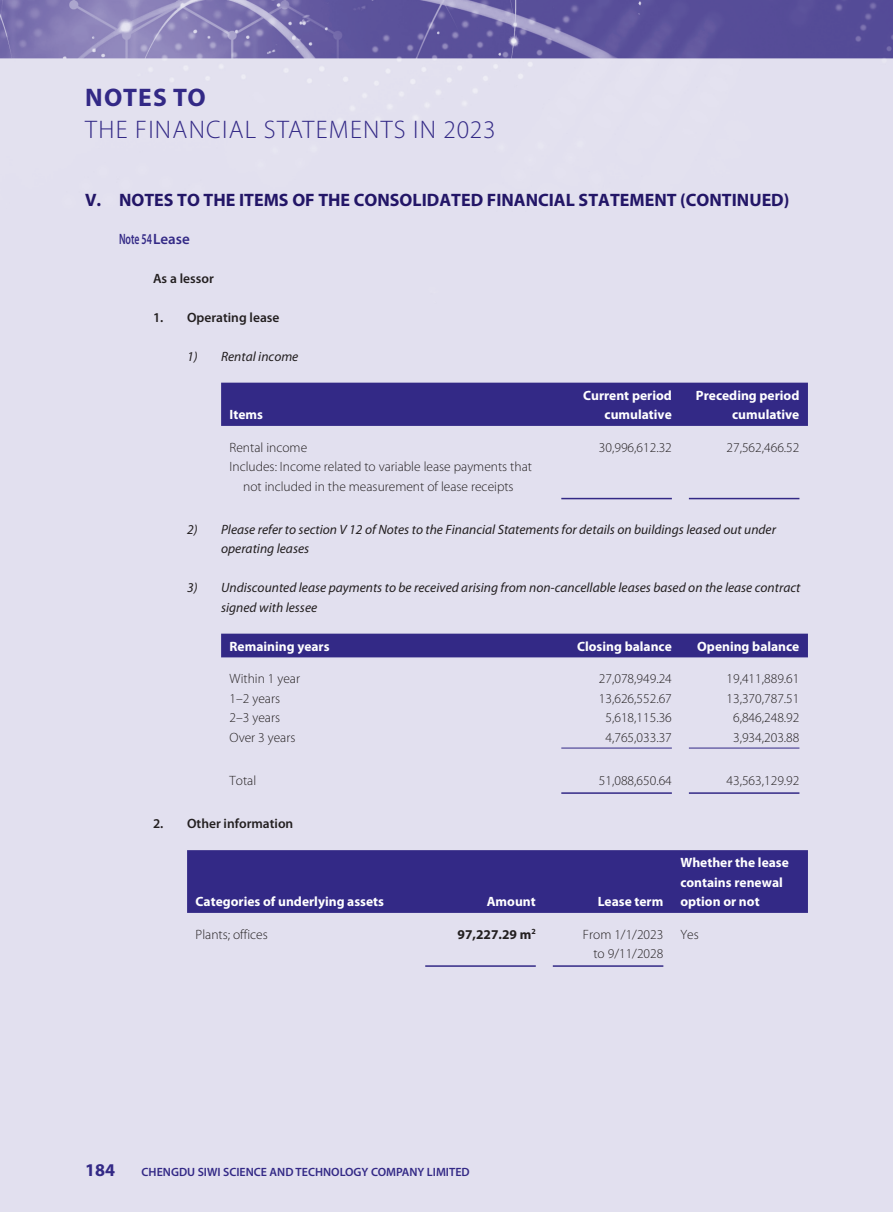
<style>
.page{position:relative;width:893px;height:1212px;background:#e2e0ef}
.page>*{position:absolute;margin:0;border:0;box-sizing:border-box;transform-origin:0 0}
.t1{font:300 25.5px "Myriad Pro";letter-spacing:.05em;color:#332986}
.t2{font:700 25.5px "Myriad Pro";letter-spacing:.05em;color:#332986}
._01_H1{font:700 18px "Myriad Pro";color:#231667}
.t3{font:700 18px "Myriad Pro";color:#332986}
._02_H2{font:600 15px "Myriad Pro";color:#332986;scale:.65 1}
._50_Table_txt{font:300 13.5px "Myriad Pro";color:#231f20}
._04_H4{font:italic 13.5px/19.5px "Myriad Pro";color:#231f20}
._50_Table_txt-2{font:700 13.5px "Myriad Pro";color:#fff}
._03_H3{font:600 13.5px "Myriad Pro";color:#231f20}
._50_Table_txt-3{font:700 13.5px "Myriad Pro";color:#231f20}
.t4{font:600 12px "Myriad Pro";color:#332986}
</style>
<div class="page">
<div style="left:221px;top:383px;width:587px;height:43px;background:#332986"></div>
<hr style="left:561px;top:498px;width:111px;height:1px;background:#332986">
<hr style="left:689px;top:498px;width:110px;height:1px;background:#332986">
<div style="left:221px;top:634px;width:587px;height:23px;background:#332986"></div>
<hr style="left:561px;top:748px;width:111px;height:1px;background:#332986">
<hr style="left:689px;top:748px;width:110px;height:1px;background:#332986">
<hr style="left:561px;top:792px;width:111px;height:2px;background:#332986">
<hr style="left:689px;top:792px;width:110px;height:2px;background:#332986">
<div style="left:187px;top:850px;width:621px;height:63px;background:#332986"></div>
<hr style="left:425px;top:965px;width:111px;height:2px;background:#332986">
<hr style="left:553px;top:965px;width:110px;height:2px;background:#332986">
<h1 class="t2" style="left:85px;top:81px;width:122px">NOTES TO</h1>
<h1 class="t1" style="left:85px;top:114px;width:412px">THE FINANCIAL STATEMENTS IN 2023</h1>
<p class="_01_H1" style="left:85px;top:189px;width:706px">V. NOTES TO THE ITEMS OF THE CONSOLIDATED FINANCIAL STATEMENT (CONTINUED)</p>
<p class="_02_H2" style="left:119px;top:229px;width:110px">Note 54Lease</p>
<p class="_03_H3" style="left:153px;top:270px;width:62px">As a lessor</p>
<p class="_03_H3" style="left:153px;top:309px;width:128px">1. Operating lease</p>
<p class="_04_H4" style="left:187px;top:346px;width:113px">1) Rental income</p>
<p class="_50_Table_txt-2" style="left:230px;top:406px;width:35px">Items</p>
<p class="_50_Table_txt-2" style="left:583px;top:387px;width:90px">Current period</p>
<p class="_50_Table_txt-2" style="left:605px;top:406px;width:69px">cumulative</p>
<p class="_50_Table_txt-2" style="left:696px;top:387px;width:105px">Preceding period</p>
<p class="_50_Table_txt-2" style="left:732px;top:406px;width:69px">cumulative</p>
<p class="_50_Table_txt" style="left:230px;top:439px;width:79px">Rental income</p>
<p class="_50_Table_txt" style="left:599px;top:439px;width:74px">30,996,612.32</p>
<p class="_50_Table_txt" style="left:726px;top:439px;width:74px">27,562,466.52</p>
<p class="_50_Table_txt" style="left:230px;top:459px;width:304px">Includes: Income related to variable lease payments that</p>
<p class="_50_Table_txt" style="left:243px;top:478px;width:272px">not included in the measurement of lease receipts</p>
<p class="_04_H4" style="left:221px;top:519px;width:556px;text-indent:-34px">2) Please refer to section V 12 of Notes to the Financial Statements for details on buildings leased out under operating leases</p>
<p class="_04_H4" style="left:221px;top:578px;width:581px;text-indent:-34px">3) Undiscounted lease payments to be received arising from non-cancellable leases based on the lease contract signed with lessee</p>
<p class="_50_Table_txt-2" style="left:230px;top:637px;width:102px">Remaining years</p>
<p class="_50_Table_txt-2" style="left:577px;top:637px;width:96px">Closing balance</p>
<p class="_50_Table_txt-2" style="left:697px;top:637px;width:104px">Opening balance</p>
<p class="_50_Table_txt" style="left:230px;top:670px;width:72px">Within 1 year</p>
<p class="_50_Table_txt" style="left:599px;top:670px;width:74px">27,078,949.24</p>
<p class="_50_Table_txt" style="left:726px;top:670px;width:74px">19,411,889.61</p>
<p class="_50_Table_txt" style="left:230px;top:690px;width:52px">1–2 years</p>
<p class="_50_Table_txt" style="left:599px;top:690px;width:74px">13,626,552.67</p>
<p class="_50_Table_txt" style="left:726px;top:690px;width:74px">13,370,787.51</p>
<p class="_50_Table_txt" style="left:230px;top:709px;width:52px">2–3 years</p>
<p class="_50_Table_txt" style="left:605px;top:709px;width:68px">5,618,115.36</p>
<p class="_50_Table_txt" style="left:733px;top:709px;width:68px">6,846,248.92</p>
<p class="_50_Table_txt" style="left:230px;top:729px;width:67px">Over 3 years</p>
<p class="_50_Table_txt" style="left:605px;top:729px;width:68px">4,765,033.37</p>
<p class="_50_Table_txt" style="left:733px;top:729px;width:68px">3,934,203.88</p>
<p class="_50_Table_txt" style="left:230px;top:772px;width:28px">Total</p>
<p class="_50_Table_txt" style="left:599px;top:772px;width:74px">51,088,650.64</p>
<p class="_50_Table_txt" style="left:726px;top:772px;width:74px">43,563,129.92</p>
<p class="_03_H3" style="left:153px;top:815px;width:142px">2. Other information</p>
<p class="_50_Table_txt-2" style="left:196px;top:893px;width:190px">Categories of underlying assets</p>
<p class="_50_Table_txt-2" style="left:487px;top:893px;width:50px">Amount</p>
<p class="_50_Table_txt-2" style="left:598px;top:893px;width:67px">Lease term</p>
<p class="_50_Table_txt" style="left:196px;top:926px;width:74px">Plants; offices</p>
<p class="_50_Table_txt-3" style="left:458px;top:925px;width:80px">97,227.29 m<sup>2</sup></p>
<p class="_50_Table_txt" style="left:583px;top:926px;width:82px">From 1/1/2023</p>
<p class="_50_Table_txt" style="left:593px;top:945px;width:71px">to 9/11/2028</p>
<p class="_50_Table_txt-2" style="left:680px;top:854px;width:110px">Whether the lease</p>
<p class="_50_Table_txt-2" style="left:680px;top:873px;width:104px">contains renewal</p>
<p class="_50_Table_txt-2" style="left:680px;top:893px;width:81px">option or not</p>
<p class="_50_Table_txt" style="left:680px;top:926px;width:20px">Yes</p>
<h2 class="t3" style="left:85px;top:1158px;width:31px">184</h2>
<p class="t4" style="left:142px;top:1164px;width:330px">CHENGDU SIWI SCIENCE AND TECHNOLOGY COMPANY LIMITED</p>
</div>
